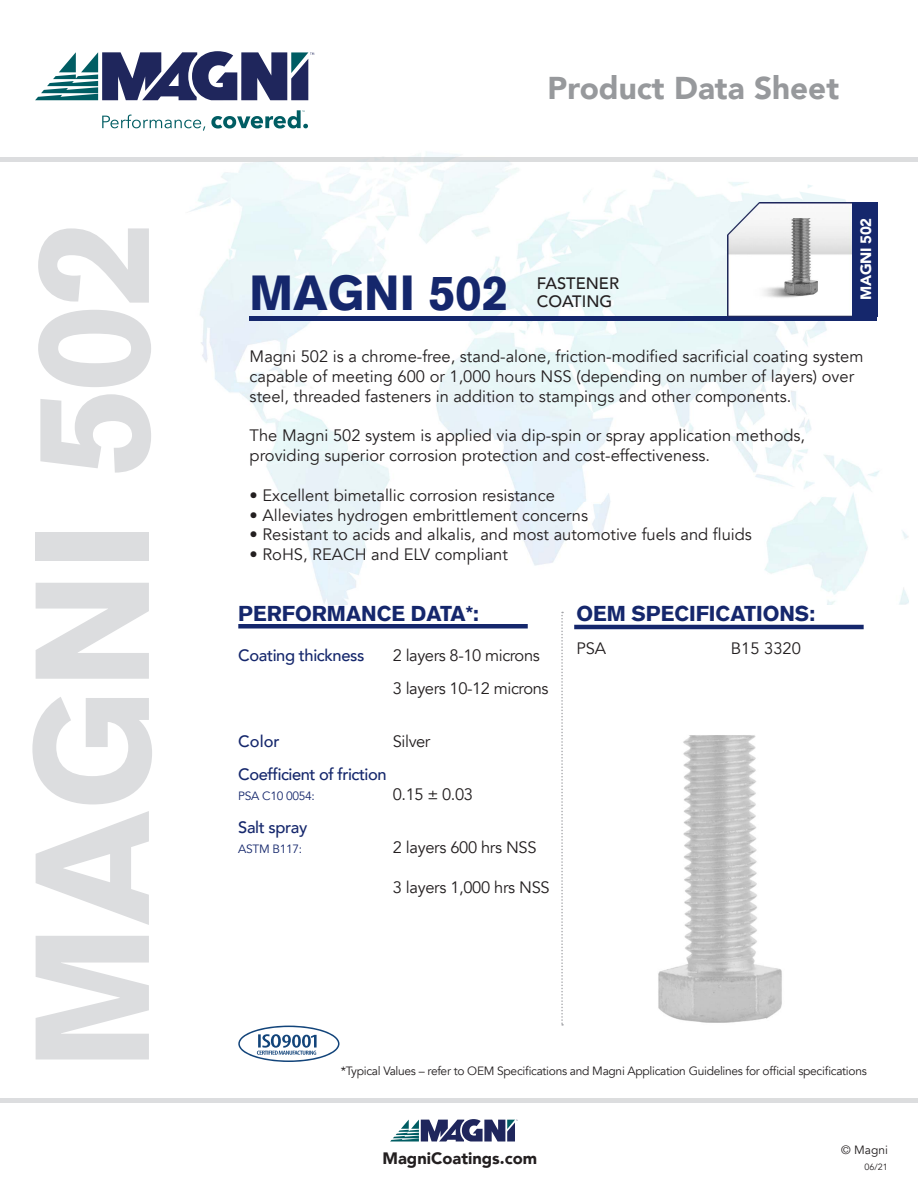
<style>
.page{position:relative;width:918px;height:1188px;background:#fff}
.page>*{position:absolute;margin:0;border:0;box-sizing:border-box;transform-origin:0 0}
.t1{font:900 159.15px "Akzidenz Grotesk";color:#dcdddf}
.t2{font:900 48px "Akzidenz Grotesk";color:#15276c}
.t3{font:900 31.5px "Avenir";color:#97999c}
.t4{font:900 21px "Akzidenz Grotesk";color:#15276c}
.t5{font:16.5px/19.8px "Avenir";color:#231f20}
.t6{font:500 16.5px "Avenir";letter-spacing:-.025em;color:#15276c}
.t7{font:16.5px/33.3px "Avenir";letter-spacing:-.025em;color:#231f20}
.t8{font:16.5px "Avenir";letter-spacing:-.02em;color:#231f20}
.t9{font:900 16.5px "Avenir";color:#231f20}
.t10{font:500 16.5px/18.3px "Avenir";color:#231f20}
.t11{font:900 15px "Avenir";letter-spacing:-.02em;color:#fff}
.t12{font:12px "Avenir";letter-spacing:-.025em;color:#231f20}
.t13{font:12px "Avenir";letter-spacing:-.025em;color:#15276c}
.t14{font:9px "Avenir";color:#231f20}
</style>
<div class="page">
<div style="left:0;top:1098px;width:918px;height:5px;background:#dcdddf"></div>
<svg style="left:102px;top:115px;width:103px;height:16px"></svg>
<svg style="left:35px;top:51px;width:279px;height:49px"></svg>
<svg style="left:211px;top:110px;width:97px;height:19px"></svg>
<hr style="left:0;top:158px;width:918px;height:4px;background:#dcdddf">
<svg style="left:390px;top:1119px;width:128px;height:23px"></svg>
<img style="left:185px;top:152px;width:569px;height:453px">
<img style="left:754px;top:157px;width:155px;height:90px">
<img style="left:858px;top:247px;width:51px;height:358px">
<img style="left:754px;top:321px;width:104px;height:284px">
<img style="left:185px;top:158px;width:724px;height:4px">
<img style="left:563px;top:735px;width:219px;height:291px">
<hr style="left:250px;top:317px;width:627px;height:4px;background:#15276c">
<img style="left:727px;top:202px;width:125px;height:115px">
<div style="left:852px;top:202px;width:25px;height:115px;background:#15276c"></div>
<hr style="left:238px;top:624px;width:290px;height:4px;background:#15276c">
<hr style="left:574px;top:625px;width:290px;height:4px;background:#15276c">
<svg style="left:561px;top:612px;width:2px;height:414px"></svg>
<svg style="left:238px;top:1026px;width:102px;height:36px"></svg>
<h1 class="t1" style="left:-3px;top:1070px;width:852px;rotate:-90deg">MAGNI 502</h1>
<h3 class="t3" style="left:548px;top:61px;width:293px">Product Data Sheet</h3>
<h2 class="t2" style="left:250px;top:264px;width:260px">MAGNI 502</h2>
<p class="t10" style="left:537px;top:273px;width:84px">FASTENER<br>COATING</p>
<p class="t11" style="left:853px;top:300px;width:84px;rotate:-90deg">MAGNI 502</p>
<p class="t5" style="left:250px;top:347px;width:615px">Magni 502 is a chrome-free, stand-alone, friction-modified sacrificial coating system capable of meeting 600 or 1,000 hours NSS (depending on number of layers) over steel, threaded fasteners in addition to stampings and other components.</p>
<p class="t5" style="left:250px;top:426px;width:557px">The Magni 502 system is applied via dip-spin or spray application methods, providing superior corrosion protection and cost-effectiveness.</p>
<p class="t5" style="left:250px;top:486px;width:307px">• Excellent bimetallic corrosion resistance</p>
<p class="t5" style="left:250px;top:505px;width:340px">• Alleviates hydrogen embrittlement concerns</p>
<p class="t5" style="left:250px;top:525px;width:504px">• Resistant to acids and alkalis, and most automotive fuels and fluids</p>
<p class="t5" style="left:250px;top:545px;width:260px">• RoHS, REACH and ELV compliant</p>
<p class="t4" style="left:238px;top:600px;width:242px">PERFORMANCE DATA*:</p>
<p class="t6" style="left:238px;top:641px;width:128px">Coating thickness</p>
<p class="t7" style="left:393px;top:639px;width:157px">2 layers 8-10 microns<br>3 layers 10-12 microns</p>
<p class="t6" style="left:238px;top:727px;width:43px">Color</p>
<p class="t5" style="left:393px;top:732px;width:39px">Silver</p>
<p class="t6" style="left:238px;top:760px;width:150px">Coefficient of friction</p>
<p class="t13" style="left:238px;top:789px;width:78px">PSA C10 0054:</p>
<p class="t5" style="left:393px;top:785px;width:82px">0.15 ± 0.03</p>
<p class="t6" style="left:238px;top:813px;width:71px">Salt spray</p>
<p class="t13" style="left:238px;top:842px;width:66px">ASTM B117:</p>
<p class="t8" style="left:393px;top:838px;width:145px">2 layers 600 hrs NSS</p>
<p class="t8" style="left:393px;top:878px;width:158px">3 layers 1,000 hrs NSS</p>
<p class="t4" style="left:576px;top:601px;width:240px">OEM SPECIFICATIONS:</p>
<p class="t5" style="left:576px;top:639px;width:31px">PSA</p>
<p class="t5" style="left:731px;top:639px;width:72px">B15 3320</p>
<p class="t12" style="left:341px;top:1064px;width:527px">*Typical Values – refer to OEM Specifications and Magni Application Guidelines for official specifications</p>
<p class="t9" style="left:383px;top:1144px;width:156px">MagniCoatings.com</p>
<p class="t12" style="left:841px;top:1143px;width:48px">© Magni</p>
<p class="t14" style="left:865px;top:1162px;width:25px">06/21</p>
</div>
